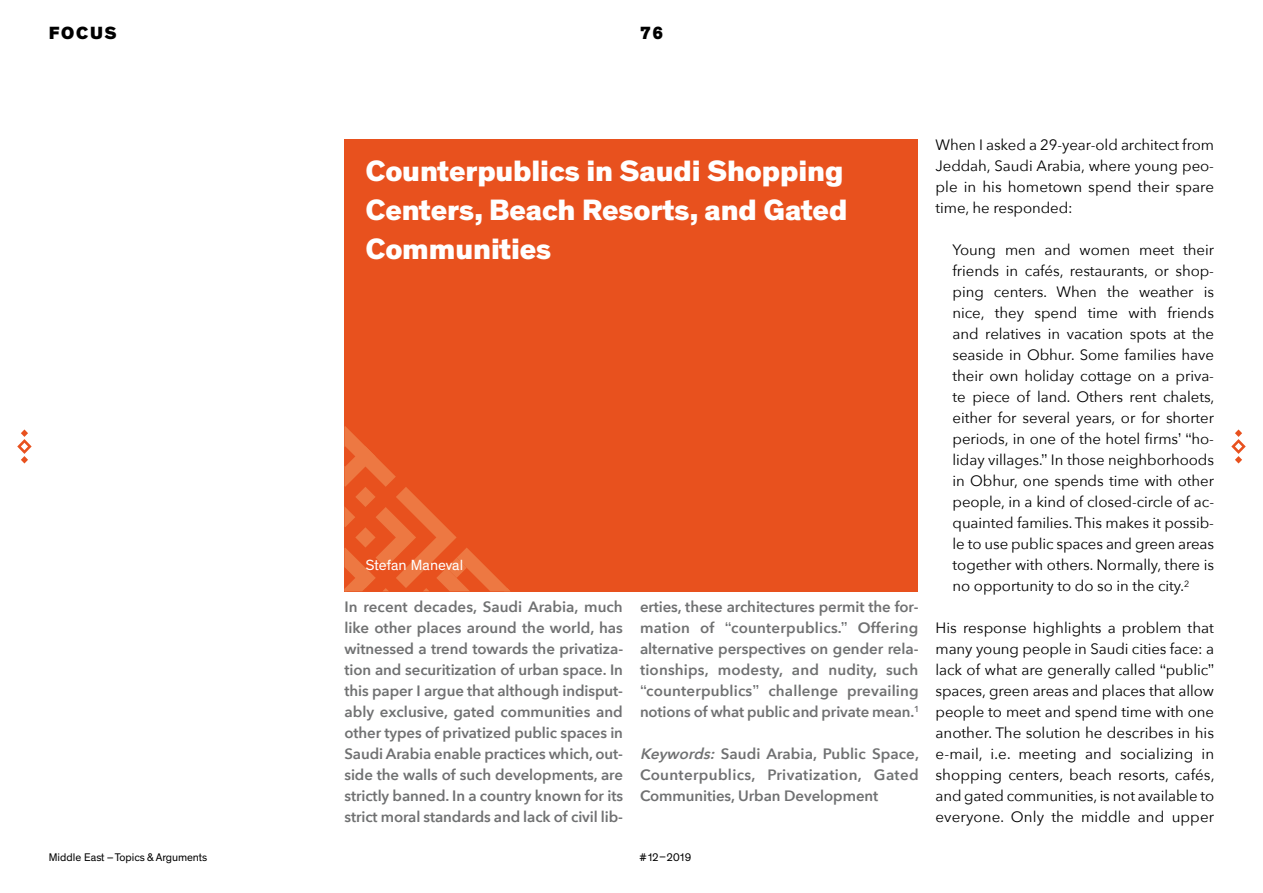
<style>
.page{position:relative;width:1263px;height:893px;background:#fff}
.page>*{position:absolute;margin:0;border:0;box-sizing:border-box;transform-origin:0 0}
.t1{font:800 30px/39px "Theinhardt";letter-spacing:-.005em;color:#fff}
.t2{font:900 18px "Theinhardt";letter-spacing:.1em;color:#000}
.t3{font:800 18px "Theinhardt";color:#000}
.t4{font:15px/21px "Avenir Next LT Pro";letter-spacing:-.005em;color:#000;text-align:justify}
.t5{font:600 15px/21px "Avenir Next LT Pro";letter-spacing:-.005em;color:#707172;text-align:justify}
.t6{font:15px "Theinhardt";color:#fff}
.t7{font:11.25px "Theinhardt";letter-spacing:-.005em;color:#000}
.s1{font-style:italic}
</style>
<div class="page">
<svg style="left:17px;top:429px;width:15px;height:34px"></svg>
<svg style="left:1231px;top:429px;width:15px;height:34px"></svg>
<div style="left:344px;top:139px;width:574px;height:452px;background:#e8511e"></div>
<svg style="left:344px;top:426px;width:166px;height:165px"></svg>
<p class="t2" style="left:49px;top:21px;width:69px">FOCUS</p>
<p class="t3" style="left:640px;top:22px;width:25px">76</p>
<h1 class="t1" style="left:366px;top:152px;width:483px">Counterpublics in Saudi Shopping<br>Centers, Beach Resorts, and Gated<br>Communities</h1>
<p class="t6" style="left:366px;top:557px;width:99px">Stefan Maneval</p>
<p class="t5" style="left:344px;top:597px;width:280px">In recent decades, Saudi Arabia, much like other places around the world, has witnessed a trend towards the privatiza&shy;tion and securitization of urban space. In this paper I argue that although indisput&shy;ably exclusive, gated communities and other types of privatized public spaces in Saudi Arabia enable practices which, out&shy;side the walls of such developments, are strictly banned. In a country known for its strict moral standards and lack of civil lib-</p>
<p class="t5" style="left:640px;top:597px;width:280px">erties, these architectures permit the for&shy;mation of “counterpublics.” Offering alternative perspectives on gender rela&shy;tionships, modesty, and nudity, such “counterpublics” challenge prevailing notions of what public and private mean.<sup>1</sup></p>
<p class="t5" style="left:640px;top:744px;width:280px"><span class="s1">Keywords:</span> Saudi Arabia, Public Space, Counterpublics, Privatization, Gated Communities, Urban Development</p>
<p class="t7" style="left:49px;top:851px;width:160px">Middle East – Topics &amp; Arguments</p>
<p class="t7" style="left:640px;top:851px;width:53px">#12–2019</p>
<p class="t4" style="left:935px;top:135px;width:280px">When I asked a 29-year-old architect from Jeddah, Saudi Arabia, where young peo&shy;ple in his hometown spend their spare time, he responded:</p>
<p class="t4" style="left:952px;top:240px;width:263px">Young men and women meet their friends in cafés, restaurants, or shop&shy;ping centers. When the weather is nice, they spend time with friends and relatives in vacation spots at the seaside in Obhur. Some families have their own holiday cottage on a priva&shy;te piece of land. Others rent chalets, either for several years, or for shorter periods, in one of the hotel firms’ “ho&shy;liday villages.” In those neighborhoods in Obhur, one spends time with other people, in a kind of closed-circle of ac&shy;quainted families. This makes it possib&shy;le to use public spaces and green areas together with others. Normally, there is no opportunity to do so in the city.<sup>2</sup></p>
<p class="t4" style="left:935px;top:618px;width:281px">His response highlights a problem that many young people in Saudi cities face: a lack of what are generally called “public” spaces, green areas and places that allow people to meet and spend time with one another. The solution he describes in his e-mail, i.e. meeting and socializing in shopping centers, beach resorts, cafés, and gated communities, is not available to everyone. Only the middle and upper</p>
</div>
